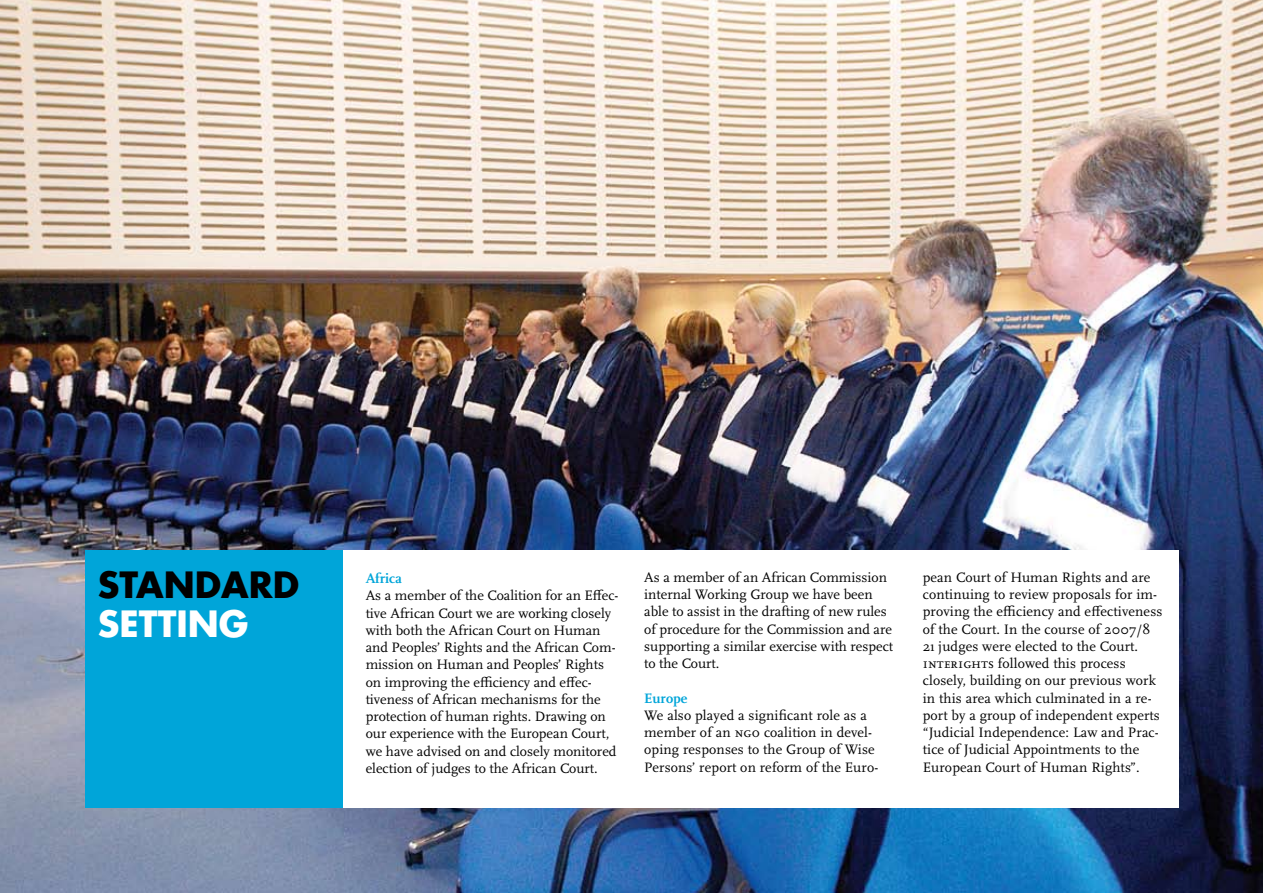
<style>
.page{position:relative;width:1263px;height:893px;background:#fff}
.page>*{position:absolute;margin:0;border:0;box-sizing:border-box;transform-origin:0 0}
.t1{font:700 35.25px "Futura Std";color:#000}
.t2{font:700 35.25px "Futura Std";color:#fff}
.t3{font:14.25px/17.2px "Scala Pro";letter-spacing:.005em;color:#000}
.t4{font:700 14.25px "Scala Pro";color:#00a5d9}
</style>
<div class="page">
<img style="left:0;top:0;width:1263px;height:893px">
<div style="left:343px;top:551px;width:835px;height:257px;background:#fff"></div>
<div style="left:85px;top:551px;width:257px;height:257px;background:#00a5d9"></div>
<h1 class="t1" style="left:98px;top:561px;width:203px">STANDARD</h1>
<h1 class="t2" style="left:98px;top:600px;width:152px">SETTING</h1>
<p class="t4" style="left:366px;top:570px;width:38px">Africa</p>
<p class="t3" style="left:366px;top:587px;width:254px">As a member of the Coalition for an Effec&shy;tive African Court we are working closely with both the African Court on Human and Peoples’ Rights and the African Com&shy;mission on Human and Peoples’ Rights on improving the efficiency and effec&shy;tiveness of African mechanisms for the protection of human rights. Drawing on our experience with the European Court, we have advised on and closely monitored election of judges to the African Court.</p>
<p class="t3" style="left:644px;top:568px;width:250px">As a member of an African Commission internal Working Group we have been able to assist in the drafting of new rules of procedure for the Commission and are supporting a similar exercise with respect to the Court.</p>
<p class="t4" style="left:644px;top:689px;width:45px">Europe</p>
<p class="t3" style="left:644px;top:706px;width:236px">We also played a significant role as a member of an NG O coalition in devel&shy;oping responses to the Group of Wise Persons’ report on reform of the Euro-</p>
<p class="t3" style="left:923px;top:568px;width:241px">pean Court of Human Rights and are continuing to review proposals for im&shy;proving the efficiency and effectiveness of the Court. In the course of 2007/8<br>21 judges were elected to the Court.<br>INTERIGHTS</p>
<p class="t3" style="left:923px;top:655px;width:239px;text-indent:75px">followed this process closely, building on our previous work in this area which culminated in a re&shy;port by a group of independent experts “Judicial Independence: Law and Prac&shy;tice of Judicial Appointments to the European Court of Human Rights”.</p>
</div>
